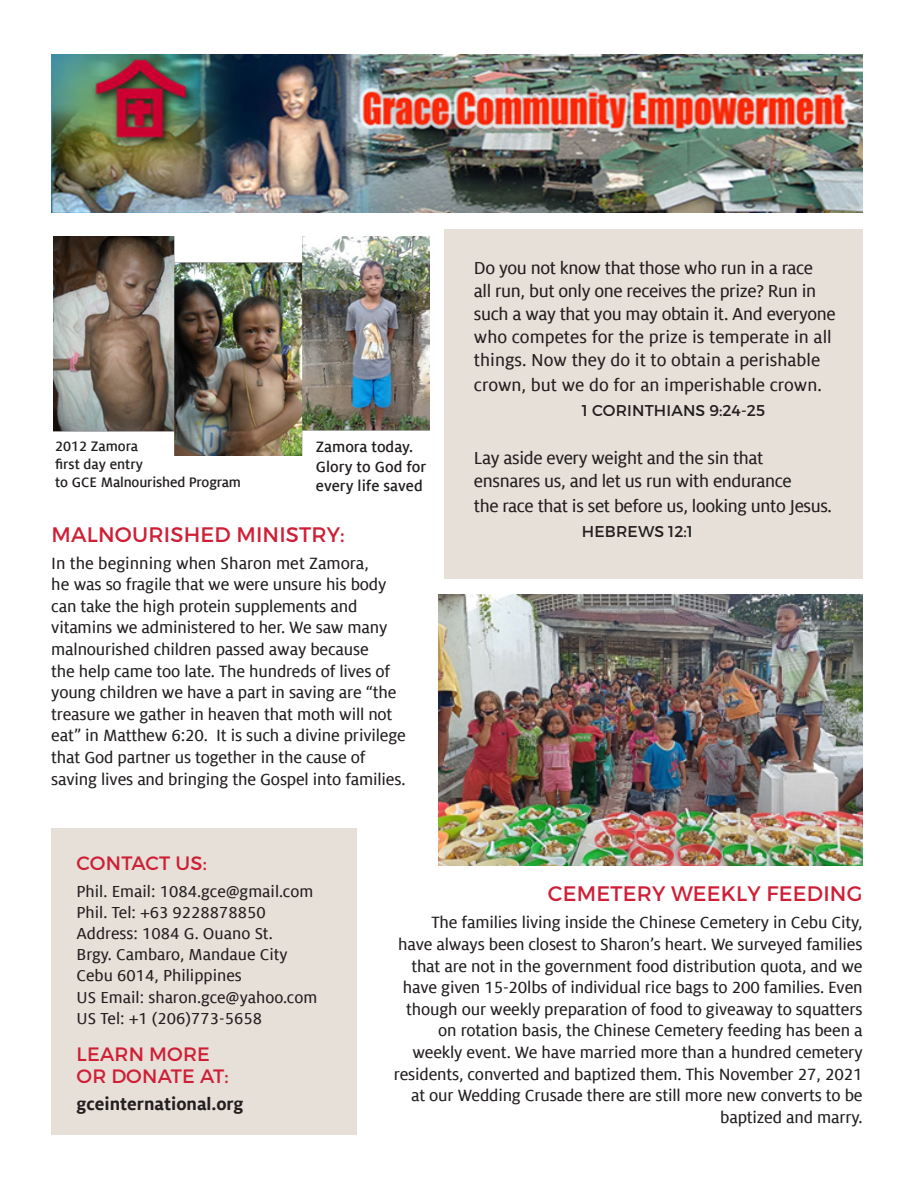
<style>
.page{position:relative;width:918px;height:1188px;background:#fff}
.page>*{position:absolute;margin:0;border:0;box-sizing:border-box;transform-origin:0 0}
.t1{font:21px "Montserrat";letter-spacing:.01em;color:#cf1f36}
.t2{font:19.35px/22.5px "Montserrat";letter-spacing:.01em;color:#cf1f36}
.t3{font:19.2px/23px "Milo Offc Text";letter-spacing:-.02em;color:#231f20}
.t4{font:19.2px "Milo Offc Text";color:#231f20}
.t5{font:700 19.05px "Milo Offc";color:#231f20}
.t6{font:18px/21.6px "Milo Offc Text";letter-spacing:-.01em;color:#231f20}
.t7{font:17.55px "Milo Offc Text";color:#231f20}
.t8{font:500 16.5px/19.8px "Milo Offc";color:#231f20}
.t9{font:15.6px "Montserrat";letter-spacing:.01em;color:#231f20}
.t10{font:500 15.15px/18.1px "Milo Offc";letter-spacing:-.005em;color:#231f20}
</style>
<div class="page">
<div style="left:444px;top:229px;width:419px;height:350px;background:#e6e0d8"></div>
<img style="left:51px;top:54px;width:812px;height:159px">
<img style="left:53px;top:236px;width:376px;height:219px">
<div style="left:51px;top:828px;width:306px;height:306px;background:#e6e0d8"></div>
<img style="left:438px;top:594px;width:424px;height:272px">
<p class="t10" style="left:55px;top:437px;width:187px">2012 Zamora<br>first day entry<br>to GCE Malnourished Program</p>
<p class="t8" style="left:316px;top:437px;width:99px">Zamora today.</p>
<p class="t8" style="left:316px;top:457px;width:112px">Glory to God for every life saved</p>
<p class="t1" style="left:51px;top:521px;width:295px">MALNOURISHED MINISTRY:</p>
<p class="t6" style="left:51px;top:552px;width:356px">In the beginning when Sharon met Zamora,<br>he was so fragile that we were unsure his body can take the high protein supplements and vitamins we administered to her. We saw many malnourished children passed away because<br>the help came too late. The hundreds of lives of young children we have a part in saving are “the treasure we gather in heaven that moth will not eat” in Matthew 6:20. It is such a divine privilege that God partner us together in the cause of saving lives and bringing the Gospel into families.</p>
<p class="t3" style="left:474px;top:257px;width:363px">Do you not know that those who run in a race<br>all run, but only one receives the prize? Run in such a way that you may obtain it. And everyone who competes for the prize is temperate in all things. Now they do it to obtain a perishable</p>
<p class="t4" style="left:474px;top:375px;width:349px">crown, but we do for an imperishable crown.</p>
<p class="t9" style="left:582px;top:401px;width:185px">1 CORINTHIANS 9:24-25</p>
<p class="t3" style="left:474px;top:447px;width:319px">Lay aside every weight and the sin that ensnares us, and let us run with endurance</p>
<p class="t3" style="left:474px;top:495px;width:360px">the race that is set before us, looking unto Jesus.</p>
<p class="t9" style="left:582px;top:522px;width:112px">HEBREWS 12:1</p>
<p class="t2" style="left:77px;top:852px;width:132px">CONTACT US:</p>
<p class="t7" style="left:77px;top:882px;width:238px">Phil. Email: 1084.gce@gmail.com</p>
<p class="t7" style="left:77px;top:903px;width:191px">Phil. Tel: +63 9228878850</p>
<p class="t7" style="left:77px;top:924px;width:198px">Address: 1084 G. Ouano St.</p>
<p class="t7" style="left:77px;top:945px;width:213px">Brgy. Cambaro, Mandaue City</p>
<p class="t7" style="left:77px;top:966px;width:167px">Cebu 6014, Philippines</p>
<p class="t7" style="left:77px;top:987px;width:242px">US Email: sharon.gce@yahoo.com</p>
<p class="t7" style="left:77px;top:1009px;width:187px">US Tel: +1 (206)773-5658</p>
<p class="t2" style="left:77px;top:1043px;width:154px">LEARN MORE<br>OR DONATE AT:</p>
<p class="t5" style="left:77px;top:1094px;width:168px">gceinternational.org</p>
<p class="t1" style="left:548px;top:881px;width:316px">CEMETERY WEEKLY FEEDING</p>
<p class="t6" style="left:394px;top:912px;width:470px;text-align:right">The families living inside the Chinese Cemetery in Cebu City, have always been closest to Sharon’s heart. We surveyed families that are not in the government food distribution quota, and we have given 15-20lbs of individual rice bags to 200 families. Even though our weekly preparation of food to giveaway to squatters on rotation basis, the Chinese Cemetery feeding has been a weekly event. We have married more than a hundred cemetery residents, converted and baptized them. This November 27, 2021 at our Wedding Crusade there are still more new converts to be baptized and marry.</p>
</div>
